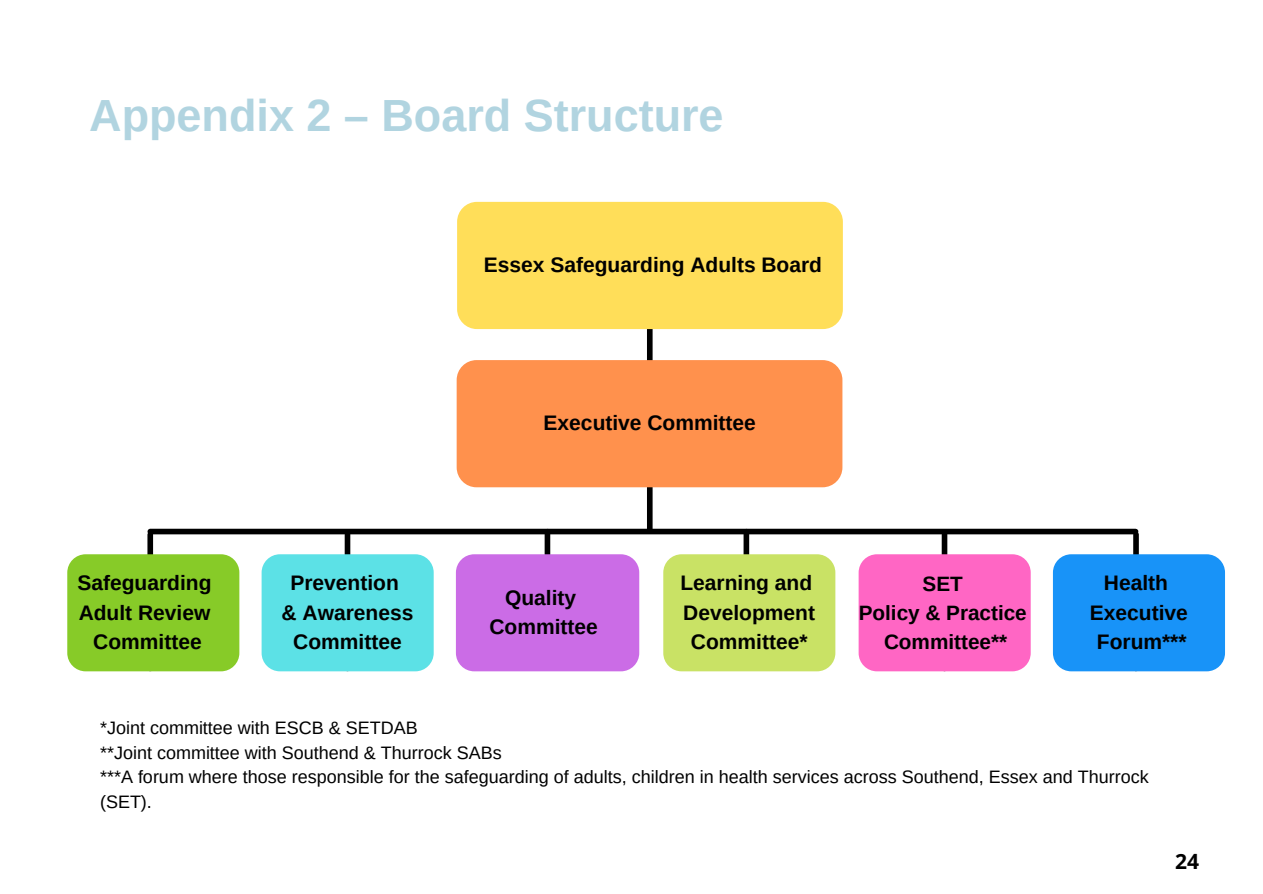
<style>
.page{position:relative;width:1263px;height:894px;background:#fff}
.page>*{position:absolute;margin:0;border:0;box-sizing:border-box;transform-origin:0 0}
.t1{font:700 45px "Arimo";color:#b1d4e0}
.t2{font:700 21px/29.2px "Arimo";color:#000;text-align:center}
.t3{font:700 21px "Open Sans";color:#000}
.t4{font:700 20.7px/29px "Arimo";color:#000;text-align:center}
.t5{font:18px/24.8px "Arimo";color:#000}
</style>
<div class="page">
<div style="left:647px;top:237px;width:6px;height:291px;background:#000"></div>
<div style="left:457px;top:202px;width:386px;height:127px;background:#ffde59;border-radius:20px"></div>
<div style="left:457px;top:360px;width:385px;height:127px;background:#ff914d;border-radius:20px"></div>
<div style="left:942px;top:534px;width:5px;height:134px;background:#000"></div>
<div style="left:859px;top:554px;width:172px;height:117px;background:#ff66c4;border-radius:18px"></div>
<div style="left:744px;top:531px;width:5px;height:134px;background:#000"></div>
<div style="left:663px;top:554px;width:172px;height:117px;background:#c9e265;border-radius:18px"></div>
<div style="left:545px;top:531px;width:5px;height:134px;background:#000"></div>
<div style="left:456px;top:554px;width:183px;height:117px;background:#cb6ce6;border-radius:18px"></div>
<div style="left:147px;top:534px;width:6px;height:134px;background:#000"></div>
<div style="left:67px;top:554px;width:172px;height:117px;background:#87cb28;border-radius:18px"></div>
<div style="left:345px;top:534px;width:5px;height:134px;background:#000"></div>
<div style="left:262px;top:554px;width:172px;height:117px;background:#5ce1e6;border-radius:18px"></div>
<div style="left:1133px;top:534px;width:6px;height:134px;background:#000"></div>
<div style="left:1053px;top:554px;width:172px;height:117px;background:#1893f8;border-radius:18px"></div>
<div style="left:150px;top:528px;width:985px;height:6px;background:#000"></div>
<h1 class="t1" style="left:89px;top:90px;width:636px">Appendix 2 – Board Structure</h1>
<p class="t2" style="left:484px;top:250px;width:340px">Essex Safeguarding Adults Board</p>
<p class="t2" style="left:78px;top:568px;width:136px">Safeguarding<br>Adult Review<br>Committee</p>
<p class="t2" style="left:282px;top:568px;width:133px">Prevention<br>&amp; Awareness<br>Committee</p>
<p class="t2" style="left:544px;top:408px;width:214px">Executive Committee</p>
<p class="t2" style="left:489px;top:582px;width:110px">Quality<br>Committee</p>
<p class="t2" style="left:680px;top:568px;width:136px">Learning and<br>Development<br>Committee*</p>
<p class="t4" style="left:859px;top:569px;width:170px">SET<br>Policy &amp; Practice<br>Committee**</p>
<p class="t2" style="left:1090px;top:568px;width:99px">Health<br>Executive<br>Forum***</p>
<p class="t5" style="left:100px;top:715px;width:1050px">*Joint committee with ESCB &amp; SETDAB<br>**Joint committee with Southend &amp; Thurrock SABs<br>***A forum where those responsible for the safeguarding of adults, children in health services across Southend, Essex and Thurrock (SET).</p>
<p class="t3" style="left:1175px;top:846px;width:25px">24</p>
</div>
